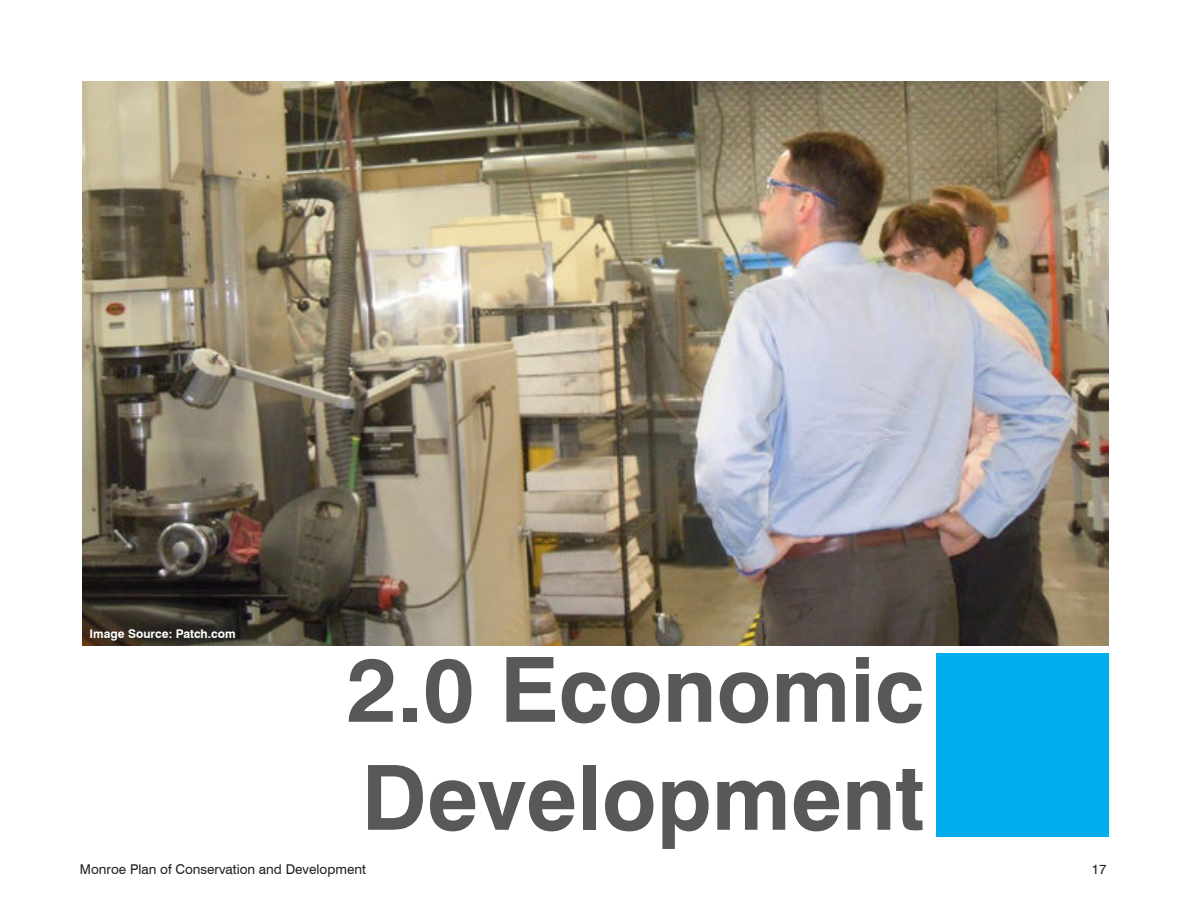
<style>
.page{position:relative;width:1188px;height:918px;background:#fff}
.page>*{position:absolute;margin:0;border:0;box-sizing:border-box;transform-origin:0 0}
.ChapterTitle{font:700 90px/108px "Swiss 721 BT";color:#57585a}
.t1{font:13.5px "Swiss 721 BT";color:#231f20}
.t2{font:700 12px "Swiss 721 BT";color:#fff}
</style>
<div class="page">
<img style="left:83px;top:81px;width:1025px;height:564px">
<div style="left:936px;top:653px;width:172px;height:184px;background:#00aeef"></div>
<p class="t2" style="left:90px;top:627px;width:148px">Image Source: Patch.com</p>
<p class="ChapterTitle" style="left:347px;top:635px;width:579px">2.0 Economic<br>Development</p>
<p class="t1" style="left:80px;top:861px;width:287px">Monroe Plan of Conservation and Development</p>
<p class="t1" style="left:1092px;top:861px;width:16px">17</p>
</div>
